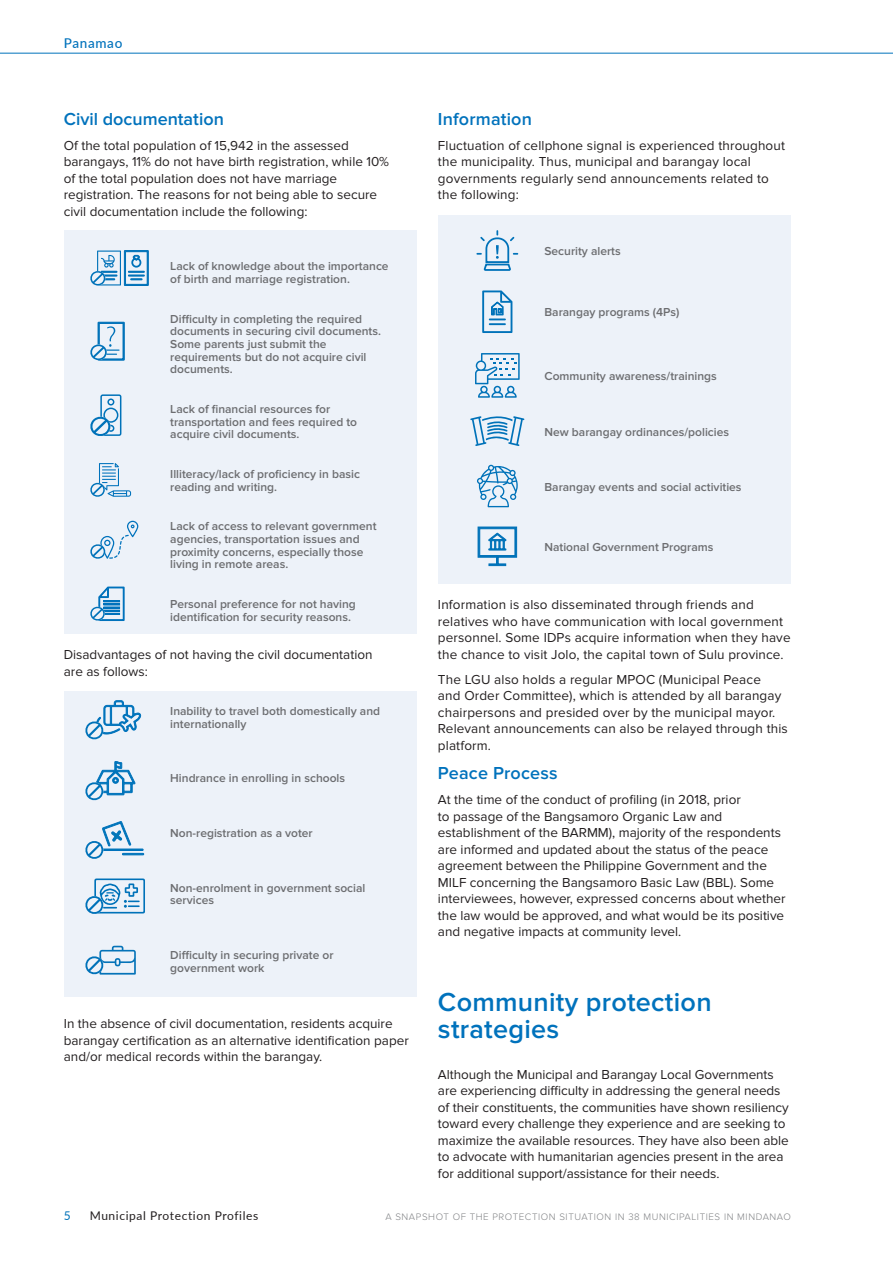
<style>
.page{position:relative;width:893px;height:1263px;background:#fff}
.page>*{position:absolute;margin:0;border:0;box-sizing:border-box;transform-origin:0 0}
.t1{font:600 27px/27px "Proxima Nova";letter-spacing:.01em;color:#0072bc}
.t2{font:600 18px "Proxima Nova";letter-spacing:.01em;color:#0072bc}
.t3{font:13.5px/16.5px "Proxima Nova";color:#231f20}
.t4{font:500 13.5px "Lato";letter-spacing:.05em;color:#0072bc}
.t5{font:600 12px/12.8px "Proxima Nova";color:#6c6d70}
.t6{font:12px "Lato";letter-spacing:.05em;color:#231f20}
.t7{font:12px "Lato";color:#0072b9}
.t8{font:300 9.75px "Proxima Nova";letter-spacing:.06em;color:#808285}
</style>
<div class="page">
<div style="left:438px;top:215px;width:353px;height:368px;background:#edf2f9"></div>
<div style="left:64px;top:230px;width:353px;height:404px;background:#edf2f9"></div>
<div style="left:64px;top:691px;width:353px;height:305px;background:#edf2f9"></div>
<hr style="left:0;top:53px;width:893px;height:1px;background:#0072bc">
<svg style="left:477px;top:465px;width:41px;height:42px"></svg>
<svg style="left:476px;top:230px;width:42px;height:41px"></svg>
<svg style="left:470px;top:416px;width:54px;height:30px"></svg>
<svg style="left:482px;top:290px;width:30px;height:43px"></svg>
<svg style="left:475px;top:353px;width:45px;height:45px"></svg>
<svg style="left:478px;top:527px;width:39px;height:39px"></svg>
<svg style="left:90px;top:250px;width:58px;height:36px"></svg>
<svg style="left:90px;top:586px;width:35px;height:35px"></svg>
<svg style="left:90px;top:463px;width:41px;height:34px"></svg>
<svg style="left:90px;top:521px;width:48px;height:38px"></svg>
<svg style="left:90px;top:322px;width:34px;height:39px"></svg>
<svg style="left:90px;top:394px;width:32px;height:42px"></svg>
<svg style="left:85px;top:700px;width:56px;height:40px"></svg>
<svg style="left:85px;top:761px;width:50px;height:40px"></svg>
<svg style="left:85px;top:878px;width:60px;height:36px"></svg>
<div style="left:96px;top:849px;width:47px;height:2px;border:1px solid #0072bc"></div>
<div style="left:122px;top:853px;width:22px;height:2px;border:1px solid #0072bc"></div>
<svg style="left:85px;top:821px;width:46px;height:38px"></svg>
<svg style="left:85px;top:946px;width:51px;height:29px"></svg>
<p class="t4" style="left:64px;top:33px;width:60px">Panamao</p>
<h2 class="t2" style="left:64px;top:108px;width:162px">Civil documentation</h2>
<p class="t3" style="left:64px;top:137px;width:327px">Of the total population of 15,942 in the assessed barangays, 11% do not have birth registration, while 10% of the total population does not have marriage registration. The reasons for not being able to secure civil documentation include the following:</p>
<p class="t5" style="left:170px;top:260px;width:220px">Lack of knowledge about the importance of birth and marriage registration.</p>
<p class="t5" style="left:170px;top:312px;width:212px">Difficulty in completing the required documents in securing civil documents.<br>Some parents just submit the requirements but do not acquire civil documents.</p>
<p class="t5" style="left:170px;top:403px;width:188px">Lack of financial resources for transportation and fees required to acquire civil documents.</p>
<p class="t5" style="left:170px;top:468px;width:191px">Illiteracy/lack of proficiency in basic reading and writing.</p>
<p class="t5" style="left:170px;top:520px;width:208px">Lack of access to relevant government agencies, transportation issues and proximity concerns, especially those living in remote areas.</p>
<p class="t5" style="left:170px;top:598px;width:187px">Personal preference for not having identification for security reasons.</p>
<p class="t3" style="left:64px;top:647px;width:310px">Disadvantages of not having the civil documentation are as follows:</p>
<p class="t5" style="left:170px;top:705px;width:211px">Inability to travel both domestically and internationally</p>
<p class="t5" style="left:170px;top:772px;width:176px">Hindrance in enrolling in schools</p>
<p class="t5" style="left:170px;top:827px;width:144px">Non-registration as a voter</p>
<p class="t5" style="left:170px;top:881px;width:197px">Non-enrolment in government social services</p>
<p class="t5" style="left:170px;top:949px;width:165px">Difficulty in securing private or government work</p>
<p class="t3" style="left:64px;top:1016px;width:347px">In the absence of civil documentation, residents acquire barangay certification as an alternative identification paper and/or medical records within the barangay.</p>
<h2 class="t2" style="left:438px;top:108px;width:96px">Information</h2>
<p class="t3" style="left:438px;top:137px;width:348px">Fluctuation of cellphone signal is experienced throughout the municipality. Thus, municipal and barangay local governments regularly send announcements related to the following:</p>
<p class="t5" style="left:544px;top:245px;width:78px">Security alerts</p>
<p class="t5" style="left:544px;top:306px;width:136px">Barangay programs (4Ps)</p>
<p class="t5" style="left:544px;top:370px;width:174px">Community awareness/trainings</p>
<p class="t5" style="left:544px;top:426px;width:186px">New barangay ordinances/policies</p>
<p class="t5" style="left:544px;top:480px;width:199px">Barangay events and social activities</p>
<p class="t5" style="left:544px;top:541px;width:170px">National Government Programs</p>
<p class="t3" style="left:438px;top:597px;width:354px">Information is also disseminated through friends and relatives who have communication with local government personnel. Some IDPs acquire information when they have the chance to visit Jolo, the capital town of Sulu province.</p>
<p class="t3" style="left:438px;top:671px;width:351px">The LGU also holds a regular MPOC (Municipal Peace<br>and Order Committee), which is attended by all barangay chairpersons and presided over by the municipal mayor.<br>Relevant announcements can also be relayed through this platform.</p>
<h2 class="t2" style="left:438px;top:762px;width:121px">Peace Process</h2>
<p class="t3" style="left:438px;top:792px;width:349px">At the time of the conduct of profiling (in 2018, prior<br>to passage of the Bangsamoro Organic Law and establishment of the BARMM), majority of the respondents are informed and updated about the status of the peace agreement between the Philippine Government and the MILF concerning the Bangsamoro Basic Law (BBL). Some interviewees, however, expressed concerns about whether the law would be approved, and what would be its positive and negative impacts at community level.</p>
<h1 class="t1" style="left:438px;top:989px;width:275px">Community protection strategies</h1>
<p class="t3" style="left:438px;top:1066px;width:352px">Although the Municipal and Barangay Local Governments are experiencing difficulty in addressing the general needs of their constituents, the communities have shown resiliency toward every challenge they experience and are seeking to maximize the available resources. They have also been able to advocate with humanitarian agencies present in the area for additional support/assistance for their needs.</p>
<p class="t7" style="left:64px;top:1207px;width:8px">5</p>
<p class="t6" style="left:90px;top:1207px;width:170px">Municipal Protection Profiles</p>
<p class="t8" style="left:385px;top:1211px;width:407px">A SNAPSHOT OF THE PROTECTION SITUATION IN 38 MUNICIPALITIES IN MINDANAO</p>
</div>
